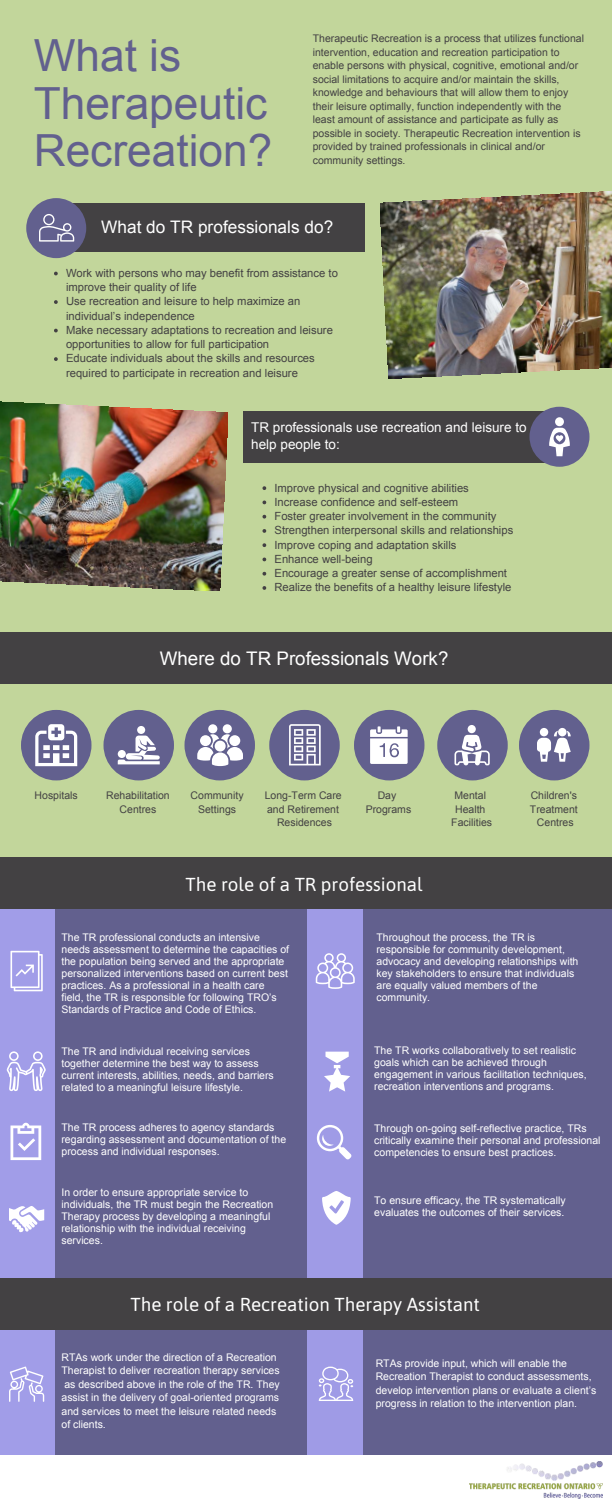
<style>
.page{position:relative;width:612px;height:1504px;background:#fff}
.page>*{position:absolute;margin:0;border:0;box-sizing:border-box;transform-origin:0 0}
.t1{font:44.3px/47.3px "Arial";color:#62608e}
.t2{font:18.8px "Asap";color:#fff}
.t3{font:18.8px "Arial";color:#fff}
.t4{font:17.3px "Arial";color:#fff}
.t5{font:13.5px/16.5px "Arial";color:#fff}
.t6{font:11.3px/14.3px "Arial";color:#434143}
.t7{font:10.5px/12px "Arial";color:#fff}
.t8{font:10.5px/13.5px "Arial";color:#434143;text-align:center}
</style>
<div class="page">
<div style="left:0;top:0;width:612px;height:1503px;background:#c2d69b"></div>
<div style="left:0;top:871px;width:612px;height:631px;background:#62608e"></div>
<div style="left:308px;top:902px;width:55px;height:591px;background:#9f9be6"></div>
<div style="left:59px;top:203px;width:306px;height:48px;background:#434143"></div>
<div style="left:26px;top:198px;width:60px;height:60px;background:#62608e;border-radius:50%"></div>
<svg style="left:54px;top:271px;width:4px;height:4px"></svg>
<svg style="left:54px;top:300px;width:4px;height:4px"></svg>
<svg style="left:54px;top:328px;width:4px;height:4px"></svg>
<svg style="left:54px;top:357px;width:4px;height:4px"></svg>
<div style="left:243px;top:411px;width:314px;height:52px;background:#434143"></div>
<div style="left:530px;top:407px;width:60px;height:60px;background:#62608e;border-radius:50%"></div>
<svg style="left:263px;top:486px;width:3px;height:4px"></svg>
<svg style="left:263px;top:500px;width:3px;height:4px"></svg>
<svg style="left:263px;top:543px;width:3px;height:4px"></svg>
<svg style="left:263px;top:557px;width:3px;height:4px"></svg>
<div style="left:0;top:632px;width:612px;height:51px;background:#434143"></div>
<img style="left:380px;top:191px;width:232px;height:187px">
<img style="left:0;top:401px;width:227px;height:189px">
<div style="left:519px;top:709px;width:71px;height:71px;background:#62608e;border-radius:50%"></div>
<div style="left:437px;top:709px;width:71px;height:71px;background:#62608e;border-radius:50%"></div>
<div style="left:354px;top:709px;width:71px;height:71px;background:#62608e;border-radius:50%"></div>
<div style="left:269px;top:709px;width:71px;height:71px;background:#62608e;border-radius:50%"></div>
<div style="left:185px;top:709px;width:70px;height:71px;background:#62608e;border-radius:50%"></div>
<div style="left:103px;top:709px;width:71px;height:71px;background:#62608e;border-radius:50%"></div>
<div style="left:21px;top:709px;width:71px;height:71px;background:#62608e;border-radius:50%"></div>
<svg style="left:35px;top:724px;width:42px;height:42px"></svg>
<svg style="left:118px;top:726px;width:42px;height:38px"></svg>
<svg style="left:197px;top:724px;width:46px;height:42px"></svg>
<svg style="left:289px;top:724px;width:32px;height:41px"></svg>
<svg style="left:370px;top:726px;width:38px;height:37px"></svg>
<svg style="left:455px;top:725px;width:35px;height:40px"></svg>
<svg style="left:537px;top:728px;width:34px;height:33px"></svg>
<svg style="left:549px;top:417px;width:21px;height:39px"></svg>
<svg style="left:39px;top:214px;width:35px;height:27px"></svg>
<div style="left:0;top:892px;width:54px;height:603px;background:#a19de8"></div>
<div style="left:0;top:1277px;width:612px;height:51px;background:#434143"></div>
<div style="left:0;top:1455px;width:612px;height:48px;background:#fff"></div>
<img style="left:470px;top:1461px;width:132px;height:37px">
<div style="left:0;top:857px;width:612px;height:51px;background:#434143"></div>
<svg style="left:10px;top:950px;width:33px;height:41px"></svg>
<svg style="left:9px;top:1366px;width:35px;height:35px"></svg>
<svg style="left:7px;top:1051px;width:39px;height:39px"></svg>
<svg style="left:9px;top:1206px;width:35px;height:25px"></svg>
<svg style="left:10px;top:1122px;width:31px;height:37px"></svg>
<svg style="left:316px;top:953px;width:39px;height:35px"></svg>
<svg style="left:324px;top:1051px;width:26px;height:40px"></svg>
<svg style="left:317px;top:1125px;width:35px;height:34px"></svg>
<svg style="left:322px;top:1191px;width:29px;height:33px"></svg>
<svg style="left:319px;top:1366px;width:34px;height:34px"></svg>
<h1 class="t1" style="left:34px;top:33px;width:240px">What is<br>Therapeutic<br>Recreation?</h1>
<p class="t8" style="left:313px;top:32px;width:273px;text-align:left">Therapeutic Recreation is a process that utilizes functional intervention, education and recreation participation to enable persons with physical, cognitive, emotional and/or social limitations to acquire and/or maintain the skills, knowledge and behaviours that will allow them to enjoy their leisure optimally, function independently with the least amount of assistance and participate as fully as possible in society. Therapeutic Recreation intervention is provided by trained professionals in clinical and/or community settings.</p>
<h3 class="t4" style="left:101px;top:216px;width:234px">What do TR professionals do?</h3>
<p class="t6" style="left:66px;top:266px;width:273px">Work with persons who may benefit from assistance to improve their quality of life<br>Use recreation and leisure to help maximize an individual’s independence<br>Make necessary adaptations to recreation and leisure opportunities to allow for full participation<br>Educate individuals about the skills and resources required to participate in recreation and leisure</p>
<p class="t5" style="left:251px;top:419px;width:277px">TR professionals use recreation and leisure to help people to:</p>
<p class="t6" style="left:275px;top:480px;width:240px">Improve physical and cognitive abilities Increase confidence and self-esteem<br>Foster greater involvement in the community Strengthen interpersonal skills and relationships Improve coping and adaptation skills<br>Enhance well-being<br>Encourage a greater sense of accomplishment Realize the benefits of a healthy leisure lifestyle</p>
<h2 class="t3" style="left:160px;top:646px;width:290px">Where do TR Professionals Work?</h2>
<p class="t8" style="left:35px;top:788px;width:45px">Hospitals</p>
<p class="t8" style="left:106px;top:788px;width:65px">Rehabilitation<br>Centres</p>
<p class="t8" style="left:191px;top:788px;width:55px">Community<br>Settings</p>
<p class="t8" style="left:265px;top:788px;width:79px">Long-Term Care and Retirement<br>Residences</p>
<p class="t8" style="left:366px;top:788px;width:47px">Day<br>Programs</p>
<p class="t8" style="left:451px;top:788px;width:42px">Mental<br>Health<br>Facilities</p>
<p class="t8" style="left:530px;top:788px;width:49px">Children's<br>Treatment<br>Centres</p>
<h2 class="t2" style="left:186px;top:871px;width:239px">The role of a TR professional</h2>
<p class="t7" style="left:62px;top:931px;width:229px">The TR professional conducts an intensive needs assessment to determine the capacities of the population being served and the appropriate personalized interventions based on current best practices. As a professional in a health care field, the TR is responsible for following TRO’s Standards of Practice and Code of Ethics.</p>
<p class="t7" style="left:377px;top:931px;width:203px">Throughout the process, the TR is responsible for community development, advocacy and developing relationships with key stakeholders to ensure that individuals are equally valued members of the community.</p>
<p class="t7" style="left:62px;top:1045px;width:214px">The TR and individual receiving services together determine the best way to assess current interests, abilities, needs, and barriers related to a meaningful leisure lifestyle.</p>
<p class="t7" style="left:374px;top:1044px;width:214px">The TR works collaboratively to set realistic goals which can be achieved through engagement in various facilitation techniques, recreation interventions and programs.</p>
<p class="t7" style="left:62px;top:1121px;width:226px">The TR process adheres to agency standards regarding assessment and documentation of the process and individual responses.</p>
<p class="t7" style="left:374px;top:1194px;width:193px">To ensure efficacy, the TR systematically evaluates the outcomes of their services.</p>
<p class="t7" style="left:374px;top:1121px;width:228px">Through on-going self-reflective practice, TRs critically examine their personal and professional competencies to ensure best practices.</p>
<p class="t7" style="left:62px;top:1186px;width:213px">In order to ensure appropriate service to individuals, the TR must begin the Recreation Therapy process by developing a meaningful relationship with the individual receiving services.</p>
<h2 class="t2" style="left:130px;top:1291px;width:351px">The role of a Recreation Therapy Assistant</h2>
<p class="t7" style="left:62px;top:1349px;width:220px;line-height:13.5px">RTAs work under the direction of a Recreation Therapist to deliver recreation therapy services as described above in the role of the TR. They assist in the delivery of goal-oriented programs and services to meet the leisure related needs of clients.</p>
<p class="t7" style="left:376px;top:1355px;width:222px;line-height:13.5px">RTAs provide input, which will enable the Recreation Therapist to conduct assessments, develop intervention plans or evaluate a client’s progress in relation to the intervention plan.</p>
</div>
